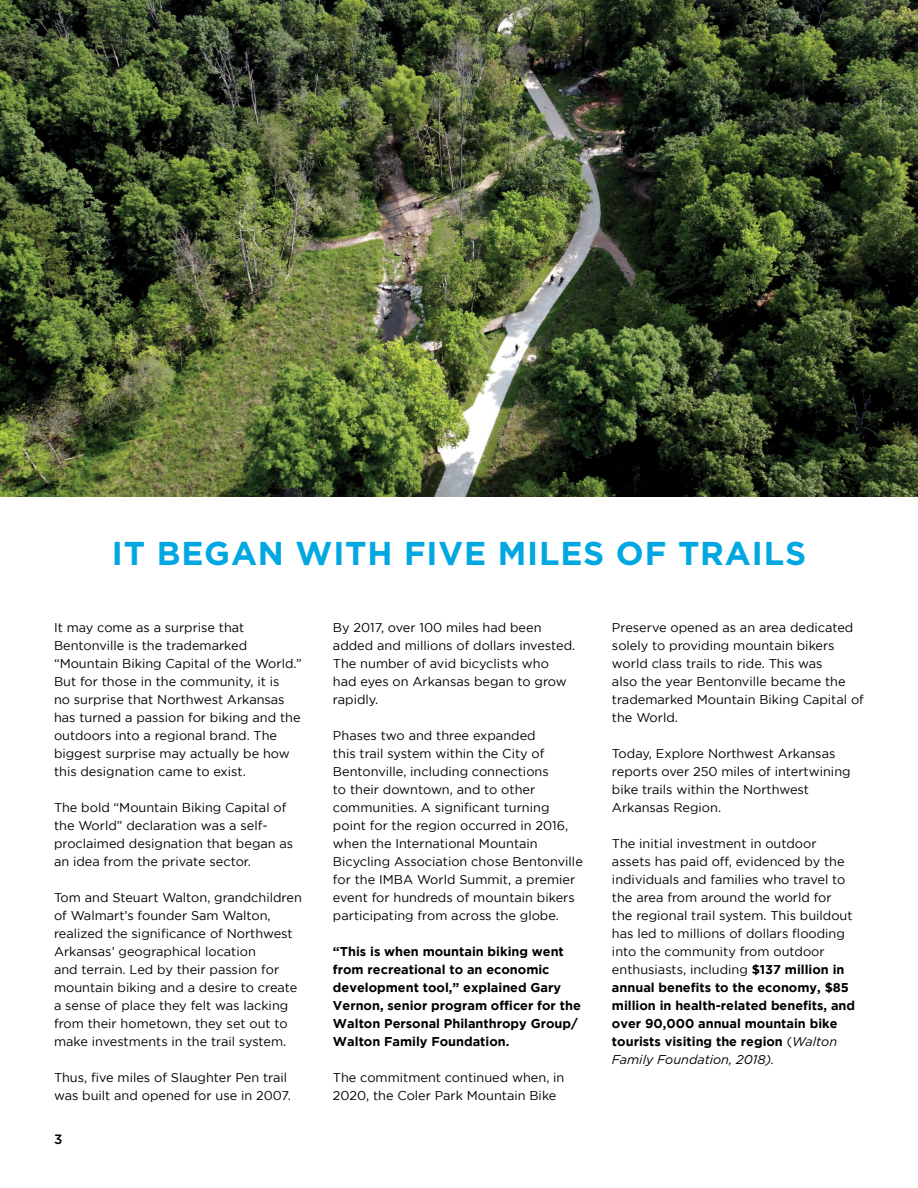
<style>
.page{position:relative;width:918px;height:1188px;background:#fff}
.page>*{position:absolute;margin:0;border:0;box-sizing:border-box;transform-origin:0 0}
.t1{font:700 33px "Gotham";letter-spacing:.025em;color:#00a7e1}
.t2{font:500 13.5px "Gotham";color:#000}
.t3{font:12.75px/18px "Gotham";color:#000}
.t4{font:700 12.75px/18px "Gotham";color:#000}
.s1{font-weight:700}
.s2{font-style:italic}
</style>
<div class="page">
<img style="left:0;top:0;width:918px;height:496px">
<h1 class="t1" style="left:112px;top:534px;width:696px">IT BEGAN WITH FIVE MILES OF TRAILS</h1>
<p class="t3" style="left:54px;top:618px;width:249px">It may come as a surprise that Bentonville is the trademarked “Mountain Biking Capital of the World.” But for those in the community, it is<br>no surprise that Northwest Arkansas has turned a passion for biking and the outdoors into a regional brand. The biggest surprise may actually be how this designation came to exist.</p>
<p class="t3" style="left:54px;top:798px;width:241px">The bold “Mountain Biking Capital of the World” declaration was a self&shy;proclaimed designation that began as an idea from the private sector.</p>
<p class="t3" style="left:54px;top:888px;width:249px">Tom and Steuart Walton, grandchildren of Walmart’s founder Sam Walton, realized the significance of Northwest Arkansas’ geographical location<br>and terrain. Led by their passion for mountain biking and a desire to create a sense of place they felt was lacking from their hometown, they set out to make investments in the trail system.</p>
<p class="t3" style="left:54px;top:1068px;width:239px">Thus, five miles of Slaughter Pen trail was built and opened for use in 2007.</p>
<p class="t2" style="left:54px;top:1131px;width:10px">3</p>
<p class="t3" style="left:333px;top:618px;width:244px">By 2017, over 100 miles had been added and millions of dollars invested.<br>The number of avid bicyclists who had eyes on Arkansas began to grow rapidly.</p>
<p class="t3" style="left:333px;top:726px;width:251px">Phases two and three expanded<br>this trail system within the City of Bentonville, including connections<br>to their downtown, and to other communities. A significant turning point for the region occurred in 2016, when the International Mountain Bicycling Association chose Bentonville for the IMBA World Summit, a premier event for hundreds of mountain bikers participating from across the globe.</p>
<p class="t4" style="left:333px;top:942px;width:249px">“This is when mountain biking went from recreational to an economic development tool,” explained Gary Vernon, senior program officer for the Walton Personal Philanthropy Group/ Walton Family Foundation.</p>
<p class="t3" style="left:333px;top:1068px;width:233px">The commitment continued when, in<br>2020, the Coler Park Mountain Bike</p>
<p class="t3" style="left:612px;top:618px;width:253px">Preserve opened as an area dedicated solely to providing mountain bikers world class trails to ride. This was<br>also the year Bentonville became the trademarked Mountain Biking Capital of the World.</p>
<p class="t3" style="left:612px;top:744px;width:240px">Today, Explore Northwest Arkansas reports over 250 miles of intertwining bike trails within the Northwest<br>Arkansas Region.</p>
<p class="t3" style="left:612px;top:834px;width:245px">The initial investment in outdoor assets has paid off, evidenced by the individuals and families who travel to the area from around the world for the regional trail system. This buildout has led to millions of dollars flooding into the community from outdoor enthusiasts, including <span class="s1">$137 million in annual benefits to the economy, $85 million in health-related benefits, and over 90,000 annual mountain bike tourists visiting the region</span> (<span class="s2">Walton Family Foundation, 2018).</span></p>
</div>
